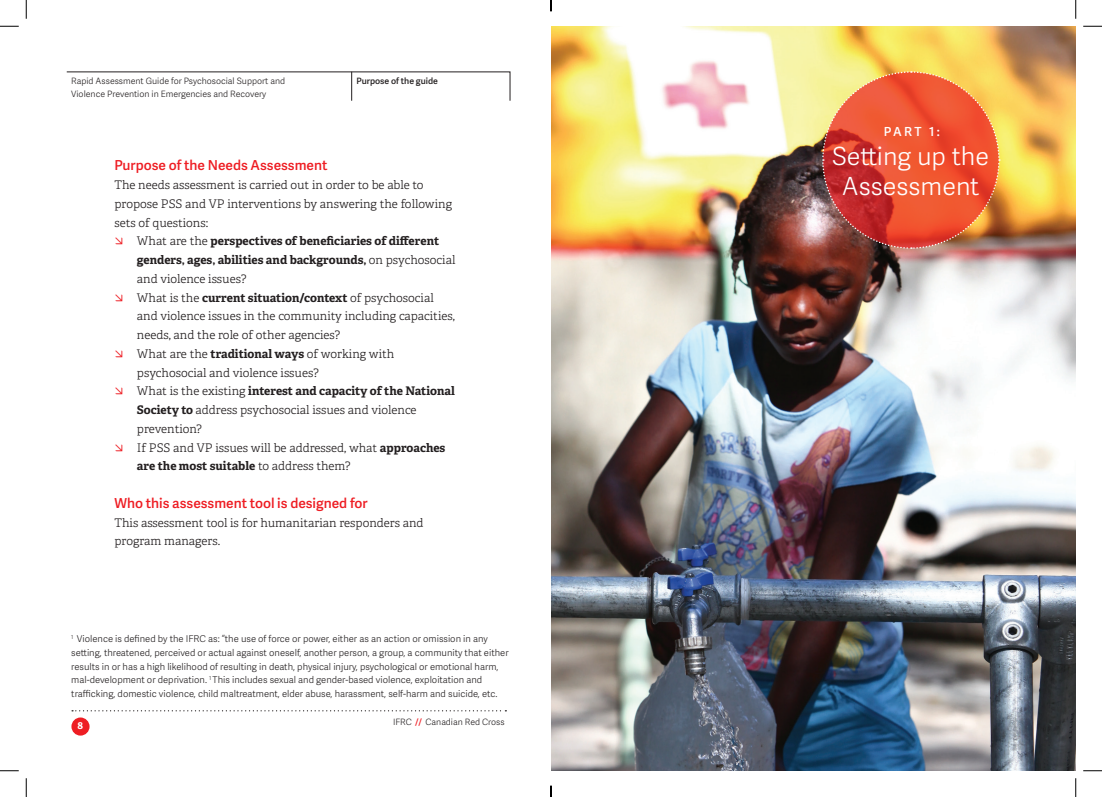
<style>
.page{position:relative;width:1102px;height:797px;background:#fff}
.page>*{position:absolute;margin:0;border:0;box-sizing:border-box;transform-origin:0 0}
.CircleHeads{font:300 25px/30px "Adelle Sans";color:#fff;text-align:center}
.BODY-serif{font:600 13.75px "Adelle Sans";color:#ee1d23}
.t1{font:600 12.5px "Adelle Sans";color:#fff}
.BODY-serif-2{font:300 11.88px/18.8px "Adelle";color:#231f20}
.BODY-serif-3{font:700 11.88px/18.8px "Adelle";color:#231f20}
.t2{font:700 10.5px "Adelle";color:#fff}
.t3{font:300 9.38px/13.8px "Adelle Sans";color:#231f20}
.t4{font:300 8.75px/12.5px "Adelle Sans";color:#231f20}
.t5{font:600 8.75px "Adelle Sans";color:#231f20}
.s1{color:#ee1d23}
.s2{font-weight:300}
.s3{font-weight:700}
.s4{font-weight:600;color:#ee1d23}
</style>
<div class="page">
<svg style="left:66px;top:71px;width:445px;height:30px"></svg>
<svg style="left:72px;top:710px;width:434px;height:1px"></svg>
<div style="left:71px;top:717px;width:19px;height:18px;background:#ee1d23;border-radius:50%"></div>
<img style="left:551px;top:26px;width:525px;height:745px">
<img style="left:591px;top:70px;width:445px;height:180px">
<svg style="left:0;top:25px;width:19px;height:2px"></svg>
<svg style="left:1083px;top:25px;width:19px;height:2px"></svg>
<svg style="left:0;top:770px;width:19px;height:1px"></svg>
<svg style="left:1083px;top:770px;width:19px;height:1px"></svg>
<svg style="left:25px;top:0;width:2px;height:19px"></svg>
<svg style="left:25px;top:778px;width:2px;height:19px"></svg>
<svg style="left:1075px;top:0;width:1px;height:19px"></svg>
<svg style="left:1075px;top:778px;width:1px;height:19px"></svg>
<svg style="left:550px;top:0;width:2px;height:11px"></svg>
<svg style="left:550px;top:786px;width:2px;height:11px"></svg>
<p class="t4" style="left:71px;top:75px;width:215px">Rapid Assessment Guide for Psychosocial Support and<br>Violence Prevention in Emergencies and Recovery</p>
<p class="t5" style="left:356px;top:75px;width:83px">Purpose of the guide</p>
<p class="BODY-serif" style="left:114px;top:155px;width:214px">Purpose of the Needs Assessment</p>
<p class="BODY-serif-2" style="left:114px;top:176px;width:339px">The needs assessment is carried out in order to be able to propose PSS and VP interventions by answering the following sets of questions:</p>
<p class="BODY-serif-3" style="left:137px;top:232px;width:320px;text-indent:-22px"><span class="s1">➢</span> <span class="s2">What are the</span> perspectives of beneficiaries of different genders, ages, abilities and backgrounds, <span class="s2">on psychosocial and violence issues?</span></p>
<p class="BODY-serif-2" style="left:137px;top:288px;width:319px;text-indent:-22px"><span class="s1">➢</span> What is the <span class="s3">current situation/context</span> of psychosocial and violence issues in the community including capacities, needs, and the role of other agencies?</p>
<p class="BODY-serif-2" style="left:137px;top:344px;width:259px;text-indent:-22px"><span class="s1">➢</span> What are the <span class="s3">traditional ways</span> of working with psychosocial and violence issues?</p>
<p class="BODY-serif-2" style="left:137px;top:382px;width:319px;text-indent:-22px"><span class="s1">➢</span> What is the existing <span class="s3">interest and capacity of the National<br>Society to</span> address psychosocial issues and violence prevention?</p>
<p class="BODY-serif-2" style="left:137px;top:438px;width:310px;text-indent:-22px"><span class="s1">➢</span> If PSS and VP issues will be addressed, what <span class="s3">approaches are the most suitable</span> to address them?</p>
<p class="BODY-serif" style="left:114px;top:493px;width:255px">Who this assessment tool is designed for</p>
<p class="BODY-serif-2" style="left:114px;top:513px;width:311px">This assessment tool is for humanitarian responders and program managers.</p>
<p class="t3" style="left:71px;top:631px;width:439px"><sup>1</sup> Violence is defined by the IFRC as: “the use of force or power, either as an action or omission in any setting, threatened, perceived or actual against oneself, another person, a group, a community that either results in or has a high likelihood of resulting in death, physical injury, psychological or emotional harm, mal-development or deprivation. <sup>1</sup> This includes sexual and gender-based violence, exploitation and trafficking, domestic violence, child maltreatment, elder abuse, harassment, self-harm and suicide, etc.</p>
<p class="t2" style="left:78px;top:719px;width:7px">8</p>
<p class="t4" style="left:393px;top:715px;width:113px">IFRC <span class="s4">//</span> Canadian Red Cross</p>
<p class="t1" style="left:884px;top:123px;width:58px">PART 1:</p>
<p class="CircleHeads" style="left:832px;top:140px;width:158px">Setting up the<br>Assessment</p>
</div>
